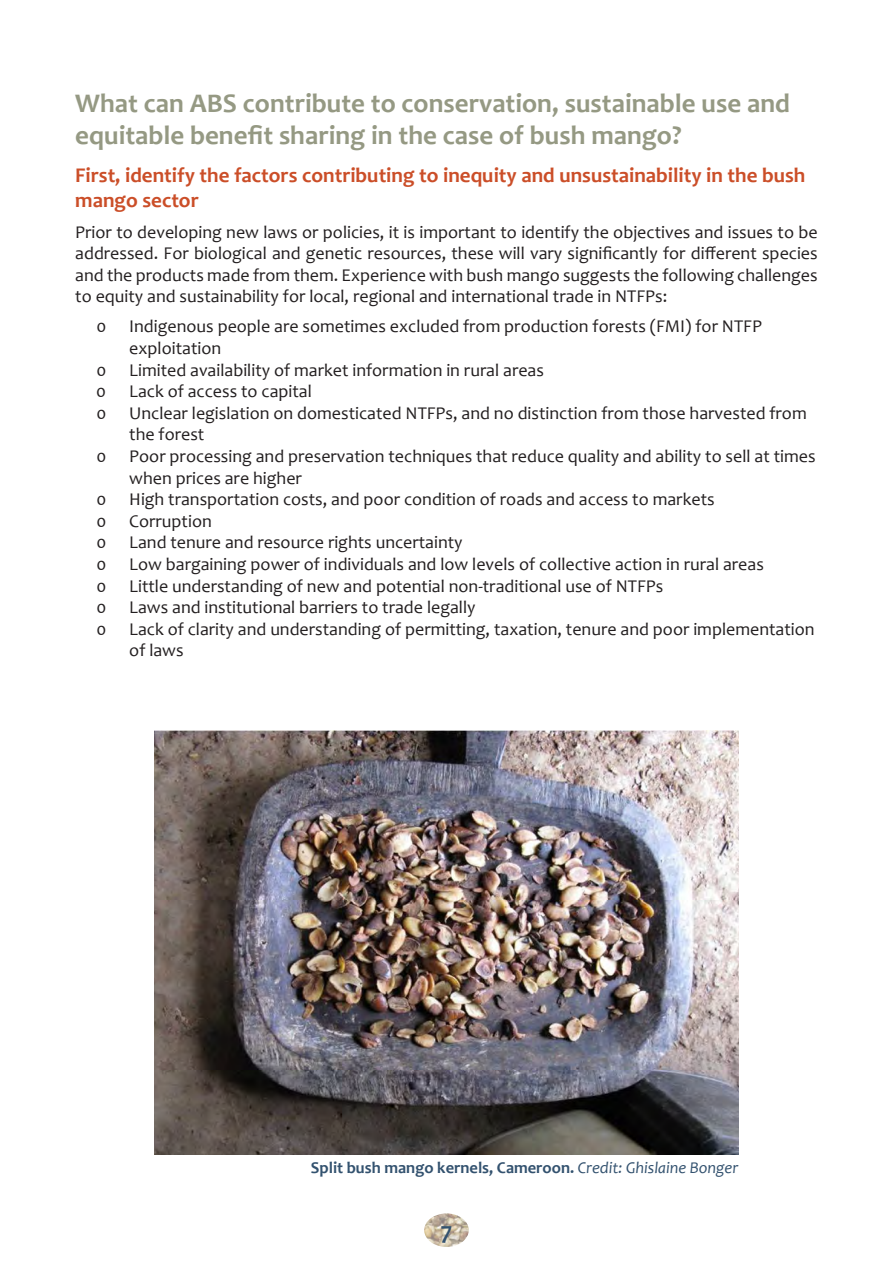
<style>
.page{position:relative;width:893px;height:1263px;background:#fff}
.page>*{position:absolute;margin:0;border:0;box-sizing:border-box;transform-origin:0 0}
.t1{font:700 27px/32.4px "Candara";color:#959983}
.t2{font:700 24.9px "Candara";color:#33526f}
.t3{font:700 21px/25.2px "Candara";color:#cb4e28}
.t4{font:18px/21.6px "Candara";color:#231f20}
.t5{font:700 16.5px "Candara";color:#33526f}
.s1{font-weight:400;font-style:italic}
</style>
<div class="page">
<img style="left:155px;top:730px;width:583px;height:424px">
<img style="left:424px;top:1213px;width:45px;height:34px">
<p class="t1" style="left:75px;top:87px;width:716px">What can ABS contribute to conservation, sustainable use and equitable benefit sharing in the case of bush mango?</p>
<p class="t3" style="left:75px;top:163px;width:732px">First, identify the factors contributing to inequity and unsustainability in the bush mango sector</p>
<p class="t4" style="left:75px;top:221px;width:744px;text-align:justify">Prior to developing new laws or policies, it is important to identify the objectives and issues to be addressed. For biological and genetic resources, these will vary significantly for different species and the products made from them. Experience with bush mango suggests the following challenges to equity and sustainability for local, regional and international trade in NTFPs:</p>
<p class="t4" style="left:97px;top:316px;width:11px">0</p>
<p class="t4" style="left:129px;top:316px;width:634px">Indigenous people are sometimes excluded from production forests (FMI) for NTFP exploitation</p>
<p class="t4" style="left:97px;top:359px;width:11px">0</p>
<p class="t4" style="left:129px;top:359px;width:416px">Limited availability of market information in rural areas</p>
<p class="t4" style="left:96px;top:380px;width:11px">0</p>
<p class="t4" style="left:129px;top:380px;width:184px">Lack of access to capital</p>
<p class="t4" style="left:97px;top:402px;width:11px">0</p>
<p class="t4" style="left:129px;top:402px;width:679px">Unclear legislation on domesticated NTFPs, and no distinction from those harvested from the forest</p>
<p class="t4" style="left:97px;top:445px;width:11px">0</p>
<p class="t4" style="left:129px;top:445px;width:688px">Poor processing and preservation techniques that reduce quality and ability to sell at times when prices are higher</p>
<p class="t4" style="left:97px;top:488px;width:11px">0</p>
<p class="t4" style="left:129px;top:488px;width:587px">High transportation costs, and poor condition of roads and access to markets</p>
<p class="t4" style="left:97px;top:510px;width:11px">0</p>
<p class="t4" style="left:129px;top:510px;width:84px">Corruption</p>
<p class="t4" style="left:97px;top:532px;width:11px">0</p>
<p class="t4" style="left:129px;top:532px;width:335px">Land tenure and resource rights uncertainty</p>
<p class="t4" style="left:97px;top:553px;width:11px">0</p>
<p class="t4" style="left:129px;top:553px;width:636px">Low bargaining power of individuals and low levels of collective action in rural areas</p>
<p class="t4" style="left:97px;top:575px;width:11px">0</p>
<p class="t4" style="left:129px;top:575px;width:536px">Little understanding of new and potential non-traditional use of NTFPs</p>
<p class="t4" style="left:97px;top:596px;width:11px">0</p>
<p class="t4" style="left:129px;top:596px;width:348px">Laws and institutional barriers to trade legally</p>
<p class="t4" style="left:97px;top:618px;width:11px">0</p>
<p class="t4" style="left:129px;top:618px;width:687px">Lack of clarity and understanding of permitting, taxation, tenure and poor implementation of laws</p>
<p class="t5" style="left:311px;top:1157px;width:429px">Split bush mango kernels, Cameroon. <span class="s1">Credit: Ghislaine Bonger</span></p>
<p class="t2" style="left:441px;top:1215px;width:13px">7</p>
</div>
